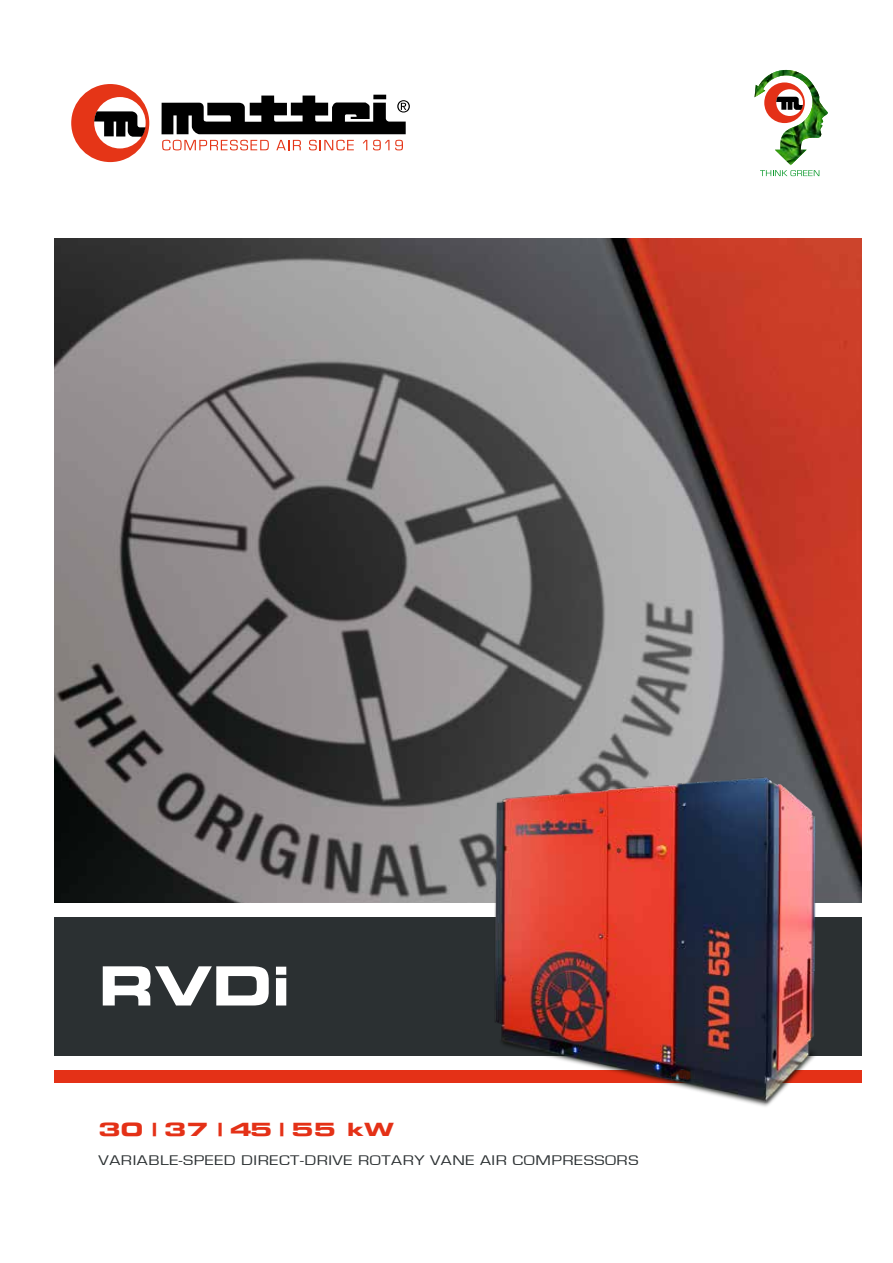
<style>
.page{position:relative;width:893px;height:1263px;background:#fff}
.page>*{position:absolute;margin:0;border:0;box-sizing:border-box;transform-origin:0 0}
.t1{font:53.85px "Eurostile Bold Extended Two";color:#fff}
.t2{font:18px "Eurostile Bold Extended Two";color:#e43117;scale:1.25 1}
.t3{font:14.4px "Eurostile";letter-spacing:.03em;color:#2b3032;scale:1.25 1}
</style>
<div class="page">
<div style="left:54px;top:917px;width:808px;height:138px;background:#2b3032"></div>
<div style="left:54px;top:1070px;width:808px;height:13px;background:#e43117"></div>
<img style="left:54px;top:239px;width:808px;height:663px">
<hr style="left:373px;top:95px;width:13px;height:4px;background:#000">
<svg style="left:71px;top:84px;width:78px;height:78px"></svg>
<svg style="left:162px;top:96px;width:248px;height:38px"></svg>
<svg style="left:162px;top:140px;width:107px;height:10px"></svg>
<svg style="left:276px;top:140px;width:25px;height:10px"></svg>
<svg style="left:309px;top:140px;width:45px;height:10px"></svg>
<svg style="left:363px;top:140px;width:4px;height:10px"></svg>
<svg style="left:373px;top:140px;width:16px;height:10px"></svg>
<svg style="left:395px;top:140px;width:8px;height:10px"></svg>
<img style="left:755px;top:70px;width:73px;height:106px">
<img style="left:446px;top:767px;width:416px;height:340px">
<h1 class="t1" style="left:99px;top:947px;width:193px">RVDi</h1>
<p class="t2" style="left:99px;top:1116px;width:238px">30 | 37 | 45 | 55 kW</p>
<p class="t3" style="left:99px;top:1153px;width:433px">VARIABLE-SPEED DIRECT-DRIVE ROTARY VANE AIR COMPRESSORS</p>
</div>
